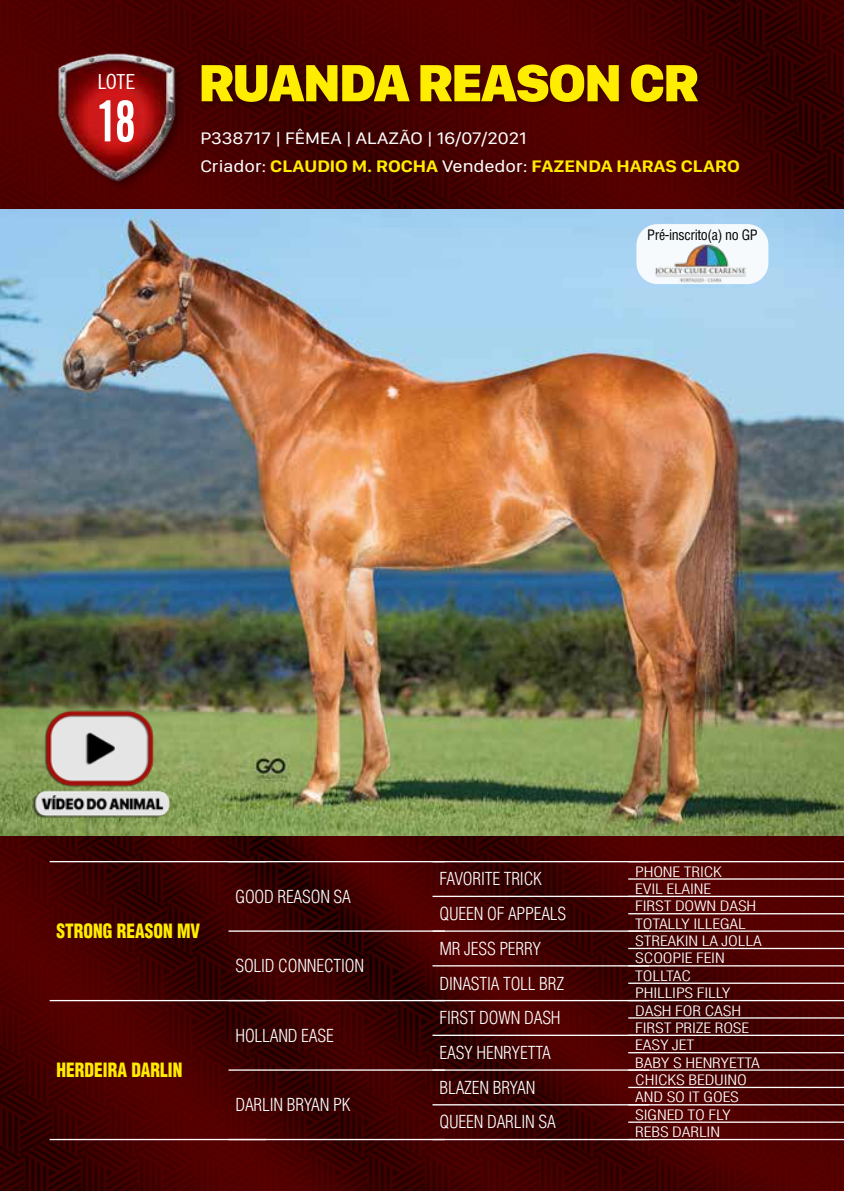
<style>
.page{position:relative;width:844px;height:1191px;background:#fff}
.page>*{position:absolute;margin:0;border:0;box-sizing:border-box;transform-origin:0 0}
.t1{font:700 extra-condensed 56px "News Gothic BT";color:#fff}
.t2{font:900 54.25px "SF Compact Display";letter-spacing:-.025em;color:#ffed00}
.t3{font:condensed 20.82px "News Gothic BT";color:#fff;scale:1.11 1}
.t4{font:900 condensed 19.25px "Helvetica LT Std";color:#ffed00;scale:.9 1}
.t5{font:300 condensed 17.5px/34.6px "Helvetica LT Std";letter-spacing:-.01em;color:#fff}
.t6{font:17.32px/28px "SF Compact Display";color:#fff;scale:1.11 1}
.t7{font:300 condensed 14px/17.3px "Helvetica LT Std";letter-spacing:-.01em;color:#fff;scale:1.25 1}
.t8{font:condensed 14px "Helvetica LT Std";letter-spacing:-.025em;color:#000}
.s1{font-weight:700;color:#ffed00}
</style>
<div class="page">
<img style="left:0;top:0;width:843px;height:1191px">
<img style="left:0;top:210px;width:843px;height:625px">
<hr style="left:50px;top:861px;width:216px;height:1px;background:#fff">
<hr style="left:50px;top:1000px;width:216px;height:1px;background:#fff">
<hr style="left:50px;top:1138px;width:216px;height:2px;background:#fff">
<hr style="left:228px;top:861px;width:217px;height:1px;background:#fff">
<hr style="left:228px;top:930px;width:217px;height:1px;background:#fff">
<hr style="left:228px;top:1000px;width:217px;height:1px;background:#fff">
<hr style="left:228px;top:1069px;width:217px;height:1px;background:#fff">
<hr style="left:228px;top:1138px;width:217px;height:2px;background:#fff">
<hr style="left:432px;top:861px;width:216px;height:1px;background:#fff">
<hr style="left:432px;top:895px;width:216px;height:2px;background:#fff">
<hr style="left:432px;top:930px;width:216px;height:1px;background:#fff">
<hr style="left:432px;top:965px;width:216px;height:1px;background:#fff">
<hr style="left:432px;top:1000px;width:216px;height:1px;background:#fff">
<hr style="left:432px;top:1034px;width:216px;height:2px;background:#fff">
<hr style="left:432px;top:1069px;width:216px;height:1px;background:#fff">
<hr style="left:432px;top:1104px;width:216px;height:1px;background:#fff">
<hr style="left:432px;top:1138px;width:216px;height:2px;background:#fff">
<hr style="left:628px;top:861px;width:215px;height:1px;background:#fff">
<hr style="left:628px;top:878px;width:215px;height:1px;background:#fff">
<hr style="left:628px;top:895px;width:215px;height:2px;background:#fff">
<hr style="left:628px;top:913px;width:215px;height:1px;background:#fff">
<hr style="left:628px;top:930px;width:215px;height:1px;background:#fff">
<hr style="left:628px;top:947px;width:215px;height:2px;background:#fff">
<hr style="left:628px;top:965px;width:215px;height:1px;background:#fff">
<hr style="left:628px;top:982px;width:215px;height:2px;background:#fff">
<hr style="left:628px;top:1000px;width:215px;height:1px;background:#fff">
<hr style="left:628px;top:1017px;width:215px;height:1px;background:#fff">
<hr style="left:628px;top:1034px;width:215px;height:2px;background:#fff">
<hr style="left:628px;top:1052px;width:215px;height:1px;background:#fff">
<hr style="left:628px;top:1069px;width:215px;height:1px;background:#fff">
<hr style="left:628px;top:1086px;width:215px;height:2px;background:#fff">
<hr style="left:628px;top:1104px;width:215px;height:1px;background:#fff">
<hr style="left:628px;top:1121px;width:215px;height:1px;background:#fff">
<hr style="left:628px;top:1138px;width:215px;height:2px;background:#fff">
<div style="left:199px;top:62px;width:506px;height:48px;background:#000;opacity:.25"></div>
<img style="left:48px;top:44px;width:137px;height:147px">
<div style="left:636px;top:224px;width:132px;height:60px;background:#f5fafd;border-radius:21px"></div>
<img style="left:653px;top:244px;width:95px;height:41px">
<img style="left:11px;top:693px;width:180px;height:134px">
<h3 class="t3" style="left:97px;top:69px;width:35px">LOTE</h3>
<h1 class="t1" style="left:96px;top:88px;width:42px">18</h1>
<h2 class="t2" style="left:198px;top:51px;width:501px">RUANDA REASON CR</h2>
<p class="t6" style="left:200px;top:124px;width:487px">P338717 | FÊMEA | ALAZÃO | 16/07/2021<br>Criador: <span class="s1">CLAUDIO M. ROCHA</span> Vendedor: <span class="s1">FAZENDA HARAS CLARO</span></p>
<p class="t8" style="left:647px;top:226px;width:112px">Pré-inscrito(a) no GP</p>
<h3 class="t4" style="left:57px;top:918px;width:161px">STRONG REASON MV</h3>
<h3 class="t4" style="left:57px;top:1057px;width:141px">HERDEIRA DARLIN</h3>
<p class="t5" style="left:235px;top:879px;width:117px">GOOD REASON SA</p>
<p class="t5" style="left:235px;top:948px;width:130px">SOLID CONNECTION</p>
<p class="t5" style="left:235px;top:1017px;width:100px">HOLLAND EASE</p>
<p class="t5" style="left:235px;top:1087px;width:116px">DARLIN BRYAN PK</p>
<p class="t5" style="left:439px;top:861px;width:128px">FAVORITE TRICK<br>QUEEN OF APPEALS<br>MR JESS PERRY<br>DINASTIA TOLL BRZ<br>FIRST DOWN DASH<br>EASY HENRYETTA<br>BLAZEN BRYAN<br>QUEEN DARLIN SA</p>
<p class="t7" style="left:635px;top:862px;width:103px">PHONE TRICK<br>EVIL ELAINE<br>FIRST DOWN DASH<br>TOTALLY ILLEGAL<br>STREAKIN LA JOLLA<br>SCOOPIE FEIN<br>TOLLTAC<br>PHILLIPS FILLY<br>DASH FOR CASH<br>FIRST PRIZE ROSE<br>EASY JET<br>BABY S HENRYETTA<br>CHICKS BEDUINO<br>AND SO IT GOES<br>SIGNED TO FLY<br>REBS DARLIN</p>
</div>
